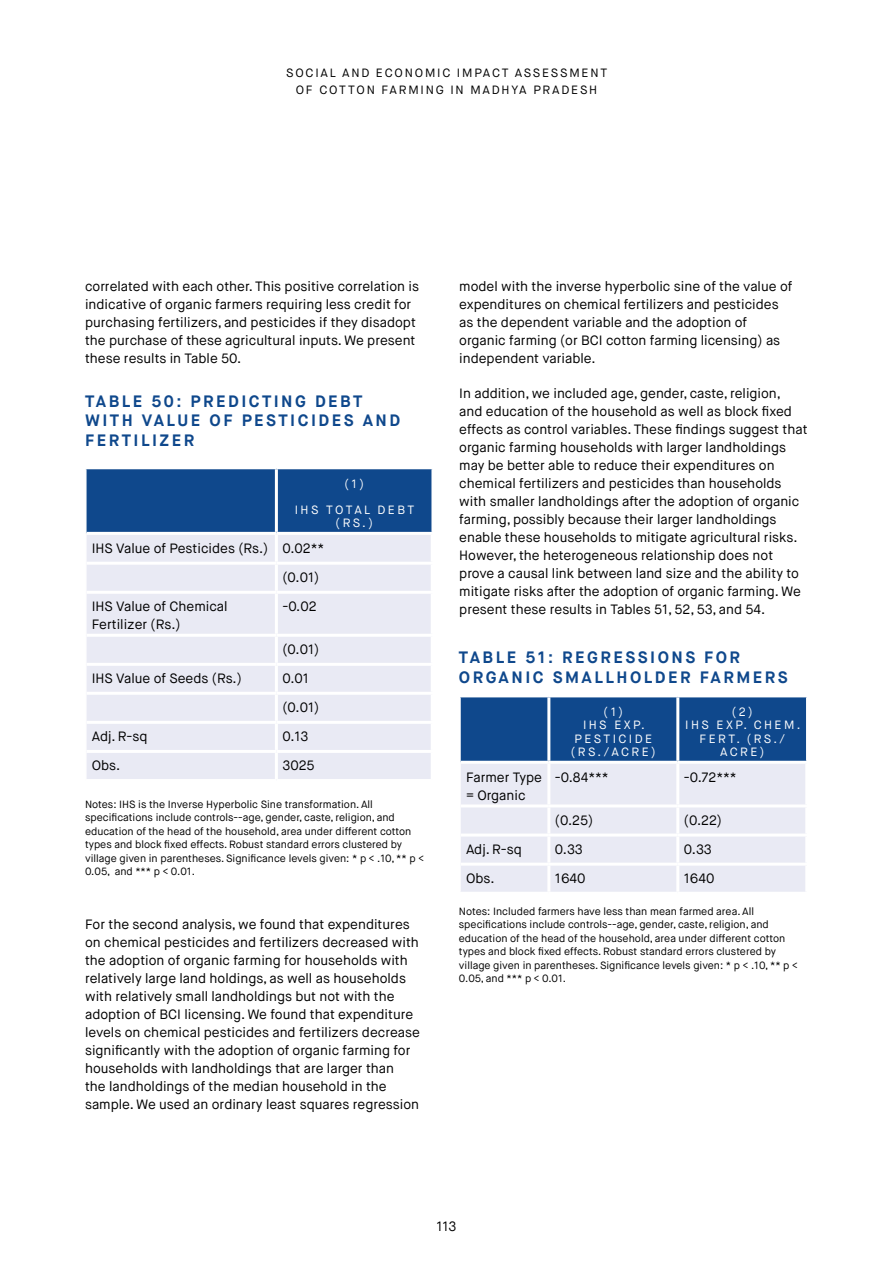
<style>
.page{position:relative;width:893px;height:1263px;background:#fff}
.page>*{position:absolute;margin:0;border:0;box-sizing:border-box;transform-origin:0 0}
.t1{font:700 16.5px/19.5px "Maison Neue";letter-spacing:.15em;color:#0f488c}
.t2{font:13.5px/18px "Maison Neue";color:#000}
.t3{font:12px/13.5px "Maison Neue";letter-spacing:.2em;color:#fff;text-align:center}
.t4{font:12px/16.5px "Maison Neue";letter-spacing:.15em;color:#000;text-align:center}
.t5{font:10.5px/13.5px "Maison Neue";color:#000}
</style>
<div class="page">
<div style="left:87px;top:469px;width:344px;height:63px;background:#0f488c"></div>
<div style="left:87px;top:535px;width:344px;height:244px;background:#e9eaf4"></div>
<hr style="left:275px;top:469px;width:3px;height:63px;background:#fff">
<hr style="left:275px;top:535px;width:3px;height:27px;background:#fff">
<hr style="left:275px;top:565px;width:3px;height:26px;background:#fff">
<hr style="left:275px;top:594px;width:3px;height:40px;background:#fff">
<hr style="left:275px;top:637px;width:3px;height:26px;background:#fff">
<hr style="left:275px;top:666px;width:3px;height:26px;background:#fff">
<hr style="left:275px;top:695px;width:3px;height:26px;background:#fff">
<hr style="left:275px;top:724px;width:3px;height:26px;background:#fff">
<hr style="left:275px;top:753px;width:3px;height:26px;background:#fff">
<hr style="left:87px;top:562px;width:189px;height:3px;background:#fff">
<hr style="left:276px;top:562px;width:158px;height:3px;background:#fff">
<hr style="left:87px;top:591px;width:189px;height:3px;background:#fff">
<hr style="left:276px;top:591px;width:158px;height:3px;background:#fff">
<hr style="left:87px;top:634px;width:189px;height:3px;background:#fff">
<hr style="left:276px;top:634px;width:158px;height:3px;background:#fff">
<hr style="left:87px;top:663px;width:189px;height:3px;background:#fff">
<hr style="left:276px;top:663px;width:158px;height:3px;background:#fff">
<hr style="left:87px;top:692px;width:189px;height:3px;background:#fff">
<hr style="left:276px;top:692px;width:158px;height:3px;background:#fff">
<hr style="left:87px;top:721px;width:189px;height:3px;background:#fff">
<hr style="left:276px;top:721px;width:158px;height:3px;background:#fff">
<hr style="left:87px;top:750px;width:189px;height:3px;background:#fff">
<hr style="left:276px;top:750px;width:158px;height:3px;background:#fff">
<div style="left:461px;top:697px;width:345px;height:64px;background:#0f488c"></div>
<div style="left:461px;top:764px;width:344px;height:128px;background:#e9eaf4"></div>
<hr style="left:547px;top:697px;width:3px;height:64px;background:#fff">
<hr style="left:547px;top:764px;width:3px;height:40px;background:#fff">
<hr style="left:676px;top:764px;width:3px;height:40px;background:#fff">
<hr style="left:547px;top:807px;width:3px;height:26px;background:#fff">
<hr style="left:676px;top:807px;width:3px;height:26px;background:#fff">
<hr style="left:547px;top:836px;width:3px;height:27px;background:#fff">
<hr style="left:676px;top:836px;width:3px;height:27px;background:#fff">
<hr style="left:547px;top:866px;width:3px;height:26px;background:#fff">
<hr style="left:676px;top:866px;width:3px;height:26px;background:#fff">
<hr style="left:461px;top:804px;width:88px;height:3px;background:#fff">
<hr style="left:549px;top:804px;width:129px;height:3px;background:#fff">
<hr style="left:678px;top:804px;width:130px;height:3px;background:#fff">
<hr style="left:461px;top:833px;width:88px;height:3px;background:#fff">
<hr style="left:549px;top:833px;width:129px;height:3px;background:#fff">
<hr style="left:678px;top:833px;width:130px;height:3px;background:#fff">
<hr style="left:461px;top:863px;width:88px;height:3px;background:#fff">
<hr style="left:549px;top:863px;width:129px;height:3px;background:#fff">
<hr style="left:678px;top:863px;width:130px;height:3px;background:#fff">
<hr style="left:676px;top:697px;width:3px;height:64px;background:#fff">
<p class="t4" style="left:286px;top:65px;width:322px">SOCIAL AND ECONOMIC IMPACT ASSESSMENT<br>OF COTTON FARMING IN MADHYA PRADESH</p>
<p class="t2" style="left:85px;top:278px;width:335px">correlated with each other. This positive correlation is indicative of organic farmers requiring less credit for purchasing fertilizers, and pesticides if they disadopt the purchase of these agricultural inputs. We present these results in Table 50.</p>
<p class="t2" style="left:459px;top:278px;width:335px">model with the inverse hyperbolic sine of the value of expenditures on chemical fertilizers and pesticides as the dependent variable and the adoption of organic farming (or BCI cotton farming licensing) as independent variable.</p>
<p class="t2" style="left:459px;top:384px;width:350px">In addition, we included age, gender, caste, religion, and education of the household as well as block fixed effects as control variables. These findings suggest that organic farming households with larger landholdings may be better able to reduce their expenditures on chemical fertilizers and pesticides than households with smaller landholdings after the adoption of organic farming, possibly because their larger landholdings enable these households to mitigate agricultural risks.<br>However, the heterogeneous relationship does not prove a causal link between land size and the ability to mitigate risks after the adoption of organic farming. We present these results in Tables 51, 52, 53, and 54.</p>
<p class="t1" style="left:85px;top:391px;width:317px">TABLE 50: PREDICTING DEBT<br>WITH VALUE OF PESTICIDES AND<br>FERTILIZER</p>
<p class="t3" style="left:295px;top:470px;width:121px;line-height:26.2px">(1)<br>IHS TOTAL DEBT</p>
<p class="t3" style="left:336px;top:516px;width:39px">(RS.)</p>
<p class="t2" style="left:92px;top:539px;width:234px">IHS Value of Pesticides (Rs.) 0.02**</p>
<p class="t2" style="left:282px;top:569px;width:39px">(0.01)</p>
<p class="t2" style="left:92px;top:598px;width:137px">IHS Value of Chemical</p>
<p class="t2" style="left:92px;top:616px;width:90px">Fertilizer (Rs.)</p>
<p class="t2" style="left:282px;top:598px;width:36px">-0.02</p>
<p class="t2" style="left:282px;top:641px;width:39px">(0.01)</p>
<p class="t1" style="left:459px;top:648px;width:330px">TABLE 51: REGRESSIONS FOR<br>ORGANIC SMALLHOLDER FARMERS</p>
<p class="t2" style="left:92px;top:670px;width:152px">IHS Value of Seeds (Rs.)</p>
<p class="t2" style="left:282px;top:664px;width:39px;line-height:29px">0.01 (0.01)</p>
<p class="t2" style="left:92px;top:728px;width:57px">Adj. R-sq</p>
<p class="t2" style="left:282px;top:728px;width:28px">0.13</p>
<p class="t2" style="left:92px;top:757px;width:30px">Obs.</p>
<p class="t2" style="left:282px;top:757px;width:34px">3025</p>
<p class="t3" style="left:571px;top:705px;width:86px">(1)<br>IHS EXP.<br>PESTICIDE (RS./ACRE)</p>
<p class="t3" style="left:685px;top:705px;width:117px">(2)<br>IHS EXP. CHEM.<br>FERT. (RS./<br>ACRE)</p>
<p class="t2" style="left:466px;top:768px;width:78px">Farmer Type = Organic</p>
<p class="t2" style="left:555px;top:768px;width:55px">-0.84***</p>
<p class="t2" style="left:684px;top:768px;width:54px">-0.72***</p>
<p class="t2" style="left:555px;top:811px;width:40px">(0.25)</p>
<p class="t2" style="left:684px;top:811px;width:40px">(0.22)</p>
<p class="t2" style="left:466px;top:840px;width:57px">Adj. R-sq</p>
<p class="t2" style="left:555px;top:840px;width:29px">0.33</p>
<p class="t2" style="left:684px;top:840px;width:29px">0.33</p>
<p class="t2" style="left:466px;top:869px;width:30px">Obs.</p>
<p class="t2" style="left:555px;top:869px;width:32px">1640</p>
<p class="t2" style="left:684px;top:869px;width:32px">1640</p>
<p class="t5" style="left:85px;top:798px;width:340px">Notes: IHS is the Inverse Hyperbolic Sine transformation. All specifications include controls--age, gender, caste, religion, and education of the head of the household, area under different cotton types and block fixed effects. Robust standard errors clustered by village given in parentheses. Significance levels given: * p &lt; .10, ** p &lt; 0.05, and *** p &lt; 0.01.</p>
<p class="t2" style="left:85px;top:915px;width:336px">For the second analysis, we found that expenditures on chemical pesticides and fertilizers decreased with the adoption of organic farming for households with relatively large land holdings, as well as households with relatively small landholdings but not with the adoption of BCI licensing. We found that expenditure levels on chemical pesticides and fertilizers decrease significantly with the adoption of organic farming for households with landholdings that are larger than<br>the landholdings of the median household in the sample. We used an ordinary least squares regression</p>
<p class="t5" style="left:459px;top:904px;width:340px">Notes: Included farmers have less than mean farmed area. All specifications include controls--age, gender, caste, religion, and education of the head of the household, area under different cotton types and block fixed effects. Robust standard errors clustered by village given in parentheses. Significance levels given: * p &lt; .10, ** p &lt; 0.05, and *** p &lt; 0.01.</p>
<p class="t2" style="left:436px;top:1217px;width:22px">113</p>
</div>
